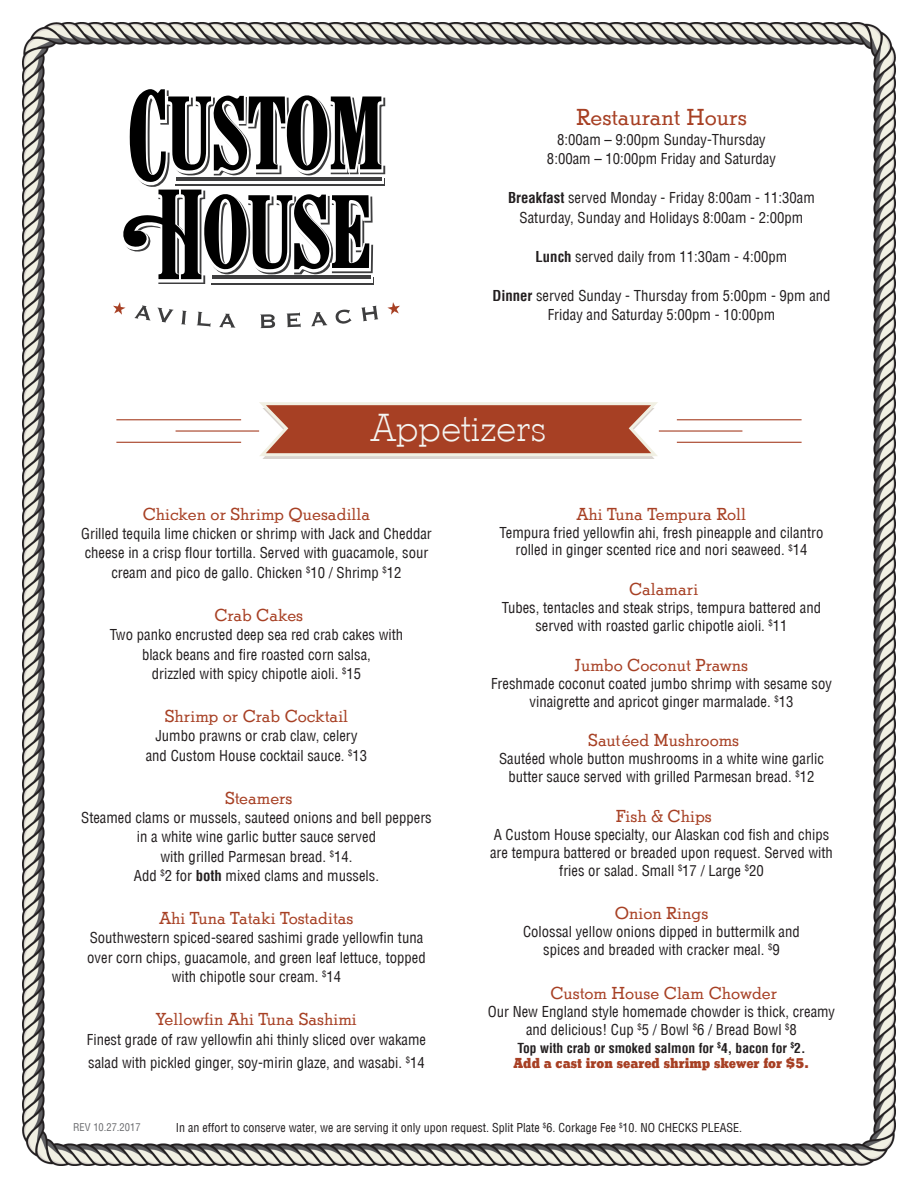
<style>
.page{position:relative;width:918px;height:1188px;background:#fff}
.page>*{position:absolute;margin:0;border:0;box-sizing:border-box;transform-origin:0 0}
.t1{font:40.5px "Stymie T Ligh";color:#f4f5f2}
.t2{font:24px "Stymie T";color:#a74024}
.t3{font:18px "Stymie T";color:#a74024}
.t4{font:15px "Stymie T Blac";color:#a74024}
.t5{font:condensed 14.7px/19.5px "Helvetica LT";color:#231f20;text-align:center}
.t6{font:700 condensed 13.5px "Helvetica LT";color:#231f20}
.t7{font:condensed 12px "Helvetica LT";color:#231f20}
.t8{font:condensed 10.5px "Helvetica LT";color:#6c6d70}
.s1{font-weight:700}
</style>
<div class="page">
<img style="left:22px;top:23px;width:873px;height:1142px">
<svg style="left:259px;top:402px;width:399px;height:57px;background:#b76851"></svg>
<hr style="left:116px;top:419px;width:125px;height:1px;background:#a74024">
<hr style="left:116px;top:442px;width:125px;height:1px;background:#a74024">
<hr style="left:176px;top:430px;width:83px;height:2px;background:#a74024">
<hr style="left:677px;top:419px;width:125px;height:1px;background:#a74024">
<hr style="left:677px;top:442px;width:125px;height:1px;background:#a74024">
<hr style="left:659px;top:430px;width:83px;height:2px;background:#a74024">
<svg style="left:135px;top:305px;width:15px;height:15px"></svg>
<svg style="left:158px;top:308px;width:15px;height:14px"></svg>
<svg style="left:181px;top:311px;width:6px;height:14px"></svg>
<svg style="left:197px;top:312px;width:14px;height:15px"></svg>
<svg style="left:219px;top:314px;width:16px;height:14px"></svg>
<svg style="left:260px;top:314px;width:15px;height:14px"></svg>
<svg style="left:287px;top:312px;width:14px;height:15px"></svg>
<svg style="left:311px;top:312px;width:16px;height:14px"></svg>
<svg style="left:335px;top:310px;width:16px;height:14px"></svg>
<svg style="left:361px;top:306px;width:17px;height:15px"></svg>
<svg style="left:113px;top:302px;width:13px;height:13px"></svg>
<svg style="left:387px;top:302px;width:13px;height:13px"></svg>
<svg style="left:121px;top:89px;width:264px;height:195px"></svg>
<p class="t2" style="left:576px;top:103px;width:172px">Restaurant Hours</p>
<p class="t5" style="left:557px;top:130px;width:210px">8:00am – 9:00pm Sunday-Thursday</p>
<p class="t5" style="left:547px;top:149px;width:231px">8:00am – 10:00pm Friday and Saturday</p>
<p class="t5" style="left:508px;top:188px;width:308px"><span class="s1">Breakfast</span> served Monday - Friday 8:00am - 11:30am</p>
<p class="t5" style="left:520px;top:208px;width:285px">Saturday, Sunday and Holidays 8:00am - 2:00pm</p>
<p class="t5" style="left:536px;top:247px;width:253px"><span class="s1">Lunch</span> served daily from 11:30am - 4:00pm</p>
<p class="t5" style="left:492px;top:286px;width:340px"><span class="s1">Dinner</span> served Sunday - Thursday from 5:00pm - 9pm and<br>Friday and Saturday 5:00pm - 10:00pm</p>
<p class="t1" style="left:371px;top:405px;width:177px">Appetizers</p>
<p class="t3" style="left:143px;top:503px;width:229px">Chicken or Shrimp Quesadilla</p>
<p class="t5" style="left:81px;top:524px;width:352px">Grilled tequila lime chicken or shrimp with Jack and Cheddar cheese in a crisp flour tortilla. Served with guacamole, sour cream and pico de gallo. Chicken <sup>$</sup>10 / Shrimp <sup>$</sup>12</p>
<p class="t3" style="left:214px;top:604px;width:90px">Crab Cakes</p>
<p class="t5" style="left:110px;top:625px;width:295px">Two panko encrusted deep sea red crab cakes with black beans and fire roasted corn salsa,<br>drizzled with spicy chipotle aioli. <sup>$</sup>15</p>
<p class="t3" style="left:165px;top:705px;width:185px">Shrimp or Crab Cocktail</p>
<p class="t5" style="left:146px;top:726px;width:223px">Jumbo prawns or crab claw, celery and Custom House cocktail sauce. <sup>$</sup>13</p>
<p class="t3" style="left:225px;top:787px;width:69px">Steamers</p>
<p class="t5" style="left:81px;top:808px;width:352px">Steamed clams or mussels, sauteed onions and bell peppers in a white wine garlic butter sauce served<br>with grilled Parmesan bread. <sup>$</sup>14.</p>
<p class="t5" style="left:134px;top:866px;width:247px">Add <sup>$</sup>2 for <span class="s1">both</span> mixed clams and mussels.</p>
<p class="t3" style="left:160px;top:908px;width:195px">Ahi Tuna Tataki Tostaditas</p>
<p class="t5" style="left:87px;top:928px;width:340px">Southwestern spiced-seared sashimi grade yellowfin tuna over corn chips, guacamole, and green leaf lettuce, topped with chipotle sour cream. <sup>$</sup>14</p>
<p class="t3" style="left:156px;top:1009px;width:202px">Yellowfin Ahi Tuna Sashimi</p>
<p class="t5" style="left:87px;top:1027px;width:341px;line-height:23.4px;text-align:left">Finest grade of raw yellowfin ahi thinly sliced over wakame salad with pickled ginger, soy-mirin glaze, and wasabi. <sup>$</sup>14</p>
<p class="t3" style="left:577px;top:503px;width:171px">Ahi Tuna Tempura Roll</p>
<p class="t5" style="left:500px;top:523px;width:325px;line-height:17.9px">Tempura fried yellowfin ahi, fresh pineapple and cilantro rolled in ginger scented rice and nori seaweed. <sup>$</sup>14</p>
<p class="t3" style="left:629px;top:579px;width:71px">Calamari</p>
<p class="t5" style="left:502px;top:599px;width:321px;line-height:17.9px">Tubes, tentacles and steak strips, tempura battered and served with roasted garlic chipotle aioli. <sup>$</sup>11</p>
<p class="t3" style="left:575px;top:654px;width:175px">Jumbo Coconut Prawns</p>
<p class="t5" style="left:491px;top:674px;width:342px;line-height:17.9px">Freshmade coconut coated jumbo shrimp with sesame soy vinaigrette and apricot ginger marmalade. <sup>$</sup>13</p>
<p class="t3" style="left:588px;top:730px;width:152px">Sautéed Mushrooms</p>
<p class="t5" style="left:499px;top:750px;width:326px;line-height:17.9px">Sautéed whole button mushrooms in a white wine garlic butter sauce served with grilled Parmesan bread. <sup>$</sup>12</p>
<p class="t3" style="left:616px;top:806px;width:98px">Fish &amp; Chips</p>
<p class="t5" style="left:490px;top:826px;width:344px;line-height:17.9px">A Custom House specialty, our Alaskan cod fish and chips are tempura battered or breaded upon request. Served with fries or salad. Small <sup>$</sup>17 / Large <sup>$</sup>20</p>
<p class="t3" style="left:615px;top:903px;width:95px">Onion Rings</p>
<p class="t5" style="left:523px;top:922px;width:278px">Colossal yellow onions dipped in buttermilk and</p>
<p class="t5" style="left:543px;top:940px;width:238px">spices and breaded with cracker meal. <sup>$</sup>9</p>
<p class="t3" style="left:550px;top:983px;width:228px">Custom House Clam Chowder</p>
<p class="t5" style="left:488px;top:1003px;width:349px;line-height:17.9px">Our New England style homemade chowder is thick, creamy and delicious! Cup <sup>$</sup>5 / Bowl <sup>$</sup>6 / Bread Bowl <sup>$</sup>8</p>
<p class="t6" style="left:517px;top:1039px;width:290px">Top with crab or smoked salmon for <sup>$</sup>4, bacon for <sup>$</sup>2.</p>
<p class="t4" style="left:514px;top:1055px;width:297px">Add a cast iron seared shrimp skewer for $5.</p>
<p class="t8" style="left:73px;top:1121px;width:69px">REV 10.27.2017</p>
<p class="t7" style="left:176px;top:1120px;width:568px">In an effort to conserve water, we are serving it only upon request. Split Plate <sup>$</sup>6. Corkage Fee <sup>$</sup>10. NO CHECKS PLEASE.</p>
</div>
